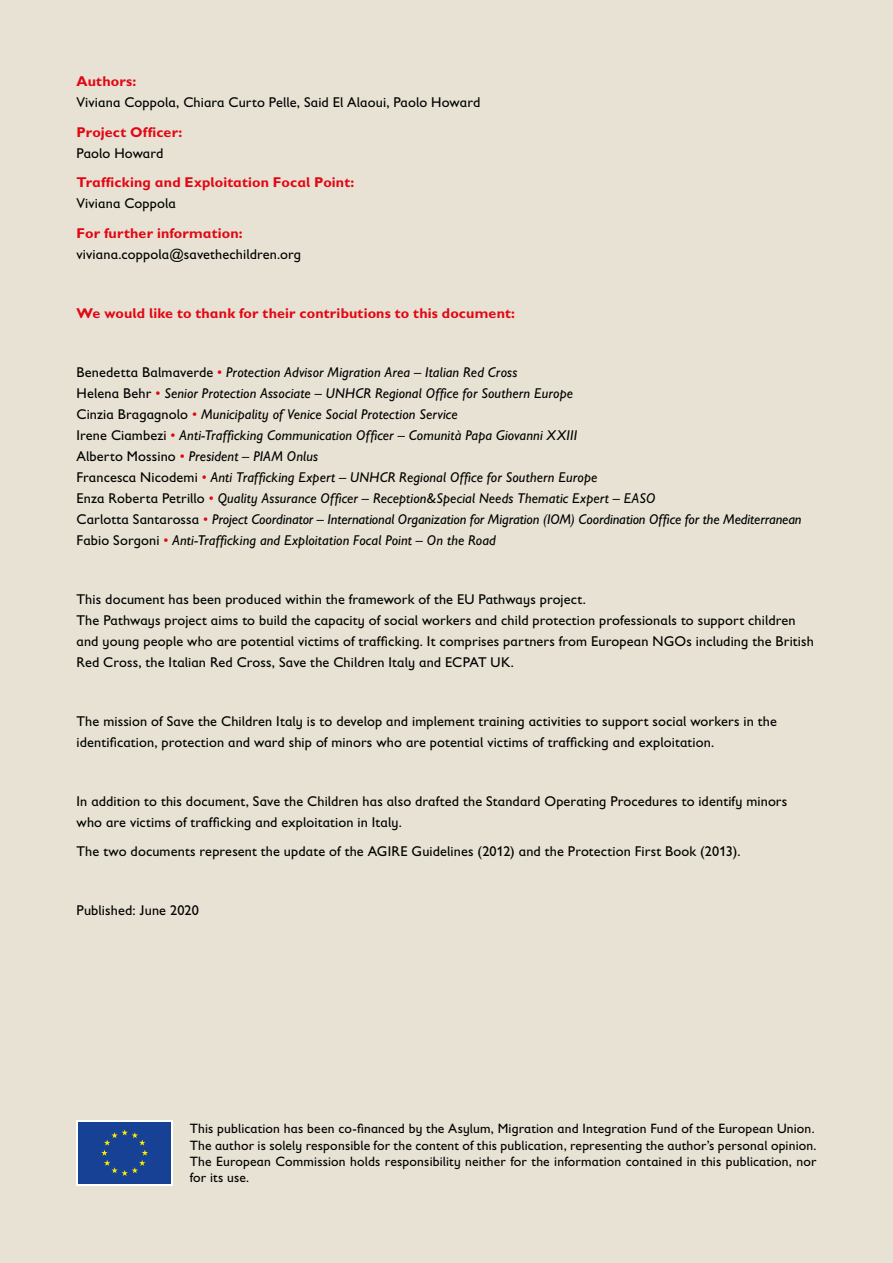
<style>
.page{position:relative;width:893px;height:1263px;background:#e7e2d3}
.page>*{position:absolute;margin:0;border:0;box-sizing:border-box;transform-origin:0 0}
.t1{font:14.25px/21px "Gill Sans Infant Std";letter-spacing:.01em;color:#000}
.t2{font:italic 14.25px/21px "Gill Sans Infant Std";letter-spacing:.01em;color:#000}
.t3{font:700 14.25px/21px "Gill Sans Infant Std";letter-spacing:.01em;color:#e30613}
.t4{font:13.65px/16.4px "Gill Sans Infant Std";letter-spacing:.01em;color:#000}
.s1{font-weight:700;color:#e30613}
.s2{font-weight:400;color:#000}
.s3{font-style:normal}
.s4{font-style:normal;color:#e30613}
</style>
<div class="page">
<div style="left:77px;top:1120px;width:96px;height:66px;background:#fff"></div>
<div style="left:78px;top:1122px;width:93px;height:62px;background:#164194"></div>
<svg style="left:101px;top:1129px;width:47px;height:47px"></svg>
<p class="t1" style="left:77px;top:71px;width:405px"><span class="s1">Authors:<br></span>Viviana Coppola, Chiara Curto Pelle, Said El Alaoui, Paolo Howard</p>
<p class="t3" style="left:77px;top:121px;width:107px">Project Officer:<br><span class="s2">Paolo Howard</span></p>
<p class="t3" style="left:77px;top:172px;width:279px">Trafficking and Exploitation Focal Point:<br><span class="s2">Viviana Coppola</span></p>
<p class="t1" style="left:77px;top:222px;width:226px"><span class="s1">For further information: </span>viviana.coppola@savethechildren.org</p>
<p class="t3" style="left:77px;top:302px;width:440px">We would like to thank for their contributions to this document:</p>
<p class="t2" style="left:77px;top:361px;width:727px"><span class="s3">Benedetta Balmaverde</span> <span class="s4">•</span> Protection Advisor Migration Area – Italian Red Cross<br><span class="s3">Helena Behr</span> <span class="s4">•</span> Senior Protection Associate – UNHCR Regional Office for Southern Europe<br><span class="s3">Cinzia Bragagnolo</span> <span class="s4">•</span> Municipality of Venice Social Protection Service<br><span class="s3">Irene Ciambezi</span> <span class="s4">•</span> Anti-Trafficking Communication Officer – Comunità Papa Giovanni XXIII<br><span class="s3">Alberto Mossino</span> <span class="s4">•</span> President – PIAM Onlus<br><span class="s3">Francesca Nicodemi</span> <span class="s4">•</span> Anti Trafficking Expert – UNHCR Regional Office for Southern Europe<br><span class="s3">Enza Roberta Petrillo</span> <span class="s4">•</span> Quality Assurance Officer – Reception&amp;Special Needs Thematic Expert – EASO<br><span class="s3">Carlotta Santarossa</span> <span class="s4">•</span> Project Coordinator – International Organization for Migration (IOM) Coordination Office for the Mediterranean <span class="s3">Fabio Sorgoni</span> <span class="s4">•</span> Anti-Trafficking and Exploitation Focal Point – On the Road</p>
<p class="t1" style="left:77px;top:588px;width:739px">This document has been produced within the framework of the EU Pathways project.<br>The Pathways project aims to build the capacity of social workers and child protection professionals to support children and young people who are potential victims of trafficking. It comprises partners from European NGOs including the British Red Cross, the Italian Red Cross, Save the Children Italy and ECPAT UK.</p>
<p class="t1" style="left:77px;top:710px;width:702px">The mission of Save the Children Italy is to develop and implement training activities to support social workers in the identification, protection and ward ship of minors who are potential victims of trafficking and exploitation.</p>
<p class="t1" style="left:77px;top:790px;width:712px">In addition to this document, Save the Children has also drafted the Standard Operating Procedures to identify minors who are victims of trafficking and exploitation in Italy.</p>
<p class="t1" style="left:77px;top:841px;width:665px">The two documents represent the update of the AGIRE Guidelines (2012) and the Protection First Book (2013).</p>
<p class="t1" style="left:77px;top:900px;width:124px">Published: June 2020</p>
<p class="t4" style="left:190px;top:1121px;width:626px">This publication has been co-financed by the Asylum, Migration and Integration Fund of the European Union.</p>
<p class="t4" style="left:190px;top:1137px;width:628px">The author is solely responsible for the content of this publication, representing the author’s personal opinion.</p>
<p class="t4" style="left:190px;top:1153px;width:628px">The European Commission holds responsibility neither for the information contained in this publication, nor for its use.</p>
</div>
